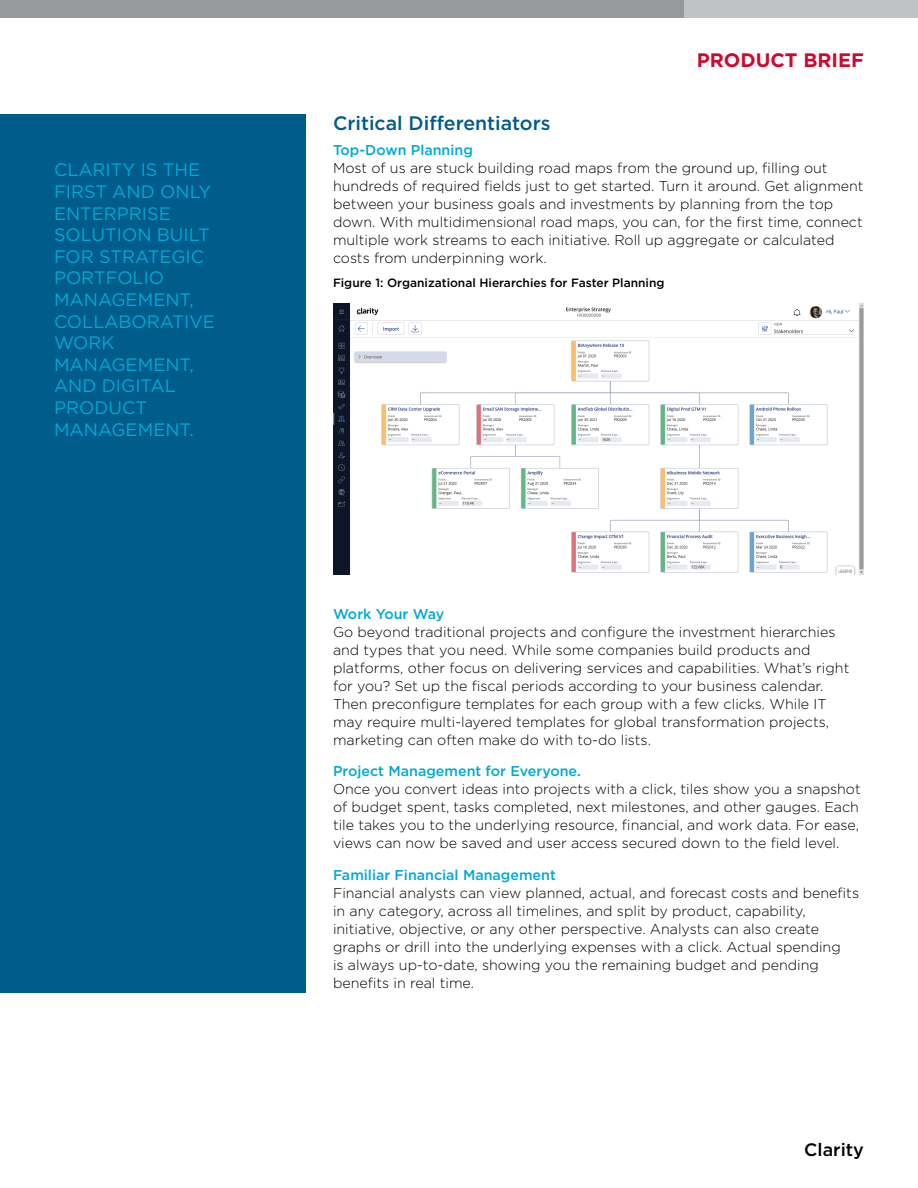
<style>
.page{position:relative;width:918px;height:1188px;background:#fff}
.page>*{position:absolute;margin:0;border:0;box-sizing:border-box;transform-origin:0 0}
.Body_Head{font:500 19.5px "Gotham";color:#005c8a}
.t1{font:700 19.5px "Gotham";color:#cc092f}
.Side_Bar_Head{font:18px/21.6px "Gotham";color:#00a9d5}
.t2{font:500 18px "Gotham";color:#000}
.Body_Text{font:300 14.25px/18px "Gotham";color:#000}
.Body_Subhead_Medium{font:500 14.25px "Gotham";color:#00a9d5}
.Figure_Caption{font:500 12px "Gotham";color:#000}
</style>
<div class="page">
<div style="left:0;top:0;width:735px;height:18px;background:#97999c"></div>
<div style="left:684px;top:0;width:234px;height:18px;background:#c0c2c4"></div>
<div style="left:0;top:115px;width:306px;height:878px;background:#005c8a"></div>
<img style="left:333px;top:303px;width:531px;height:271px">
<p class="Side_Bar_Head" style="left:54px;top:159px;width:162px">CLARITY IS THE<br>FIRST AND ONLY<br>ENTERPRISE<br>SOLUTION BUILT<br>FOR STRATEGIC<br>PORTFOLIO<br>MANAGEMENT,<br>COLLABORATIVE<br>WORK<br>MANAGEMENT,<br>AND DIGITAL<br>PRODUCT<br>MANAGEMENT.</p>
<h1 class="t1" style="left:697px;top:48px;width:169px">PRODUCT BRIEF</h1>
<p class="Body_Head" style="left:333px;top:111px;width:219px">Critical Differentiators</p>
<p class="Body_Subhead_Medium" style="left:333px;top:141px;width:141px">Top-Down Planning</p>
<p class="Body_Text" style="left:333px;top:159px;width:532px">Most of us are stuck building road maps from the ground up, filling out hundreds of required fields just to get started. Turn it around. Get alignment between your business goals and investments by planning from the top down. With multidimensional road maps, you can, for the first time, connect multiple work streams to each initiative. Roll up aggregate or calculated costs from underpinning work.</p>
<p class="Figure_Caption" style="left:333px;top:275px;width:333px">Figure 1: Organizational Hierarchies for Faster Planning</p>
<p class="Body_Subhead_Medium" style="left:333px;top:604px;width:113px">Work Your Way</p>
<p class="Body_Text" style="left:333px;top:622px;width:518px">Go beyond traditional projects and configure the investment hierarchies and types that you need. While some companies build products and platforms, other focus on delivering services and capabilities. What’s right for you? Set up the fiscal periods according to your business calendar.<br>Then preconfigure templates for each group with a few clicks. While IT may require multi-layered templates for global transformation projects, marketing can often make do with to-do lists.</p>
<p class="Body_Subhead_Medium" style="left:333px;top:762px;width:249px">Project Management for Everyone.</p>
<p class="Body_Text" style="left:333px;top:780px;width:529px">Once you convert ideas into projects with a click, tiles show you a snapshot of budget spent, tasks completed, next milestones, and other gauges. Each tile takes you to the underlying resource, financial, and work data. For ease, views can now be saved and user access secured down to the field level.</p>
<p class="Body_Subhead_Medium" style="left:333px;top:865px;width:224px">Familiar Financial Management</p>
<p class="Body_Text" style="left:333px;top:883px;width:528px">Financial analysts can view planned, actual, and forecast costs and benefits in any category, across all timelines, and split by product, capability, initiative, objective, or any other perspective. Analysts can also create graphs or drill into the underlying expenses with a click. Actual spending<br>is always up-to-date, showing you the remaining budget and pending benefits in real time.</p>
<p class="t2" style="left:804px;top:1138px;width:61px">Clarity</p>
</div>
